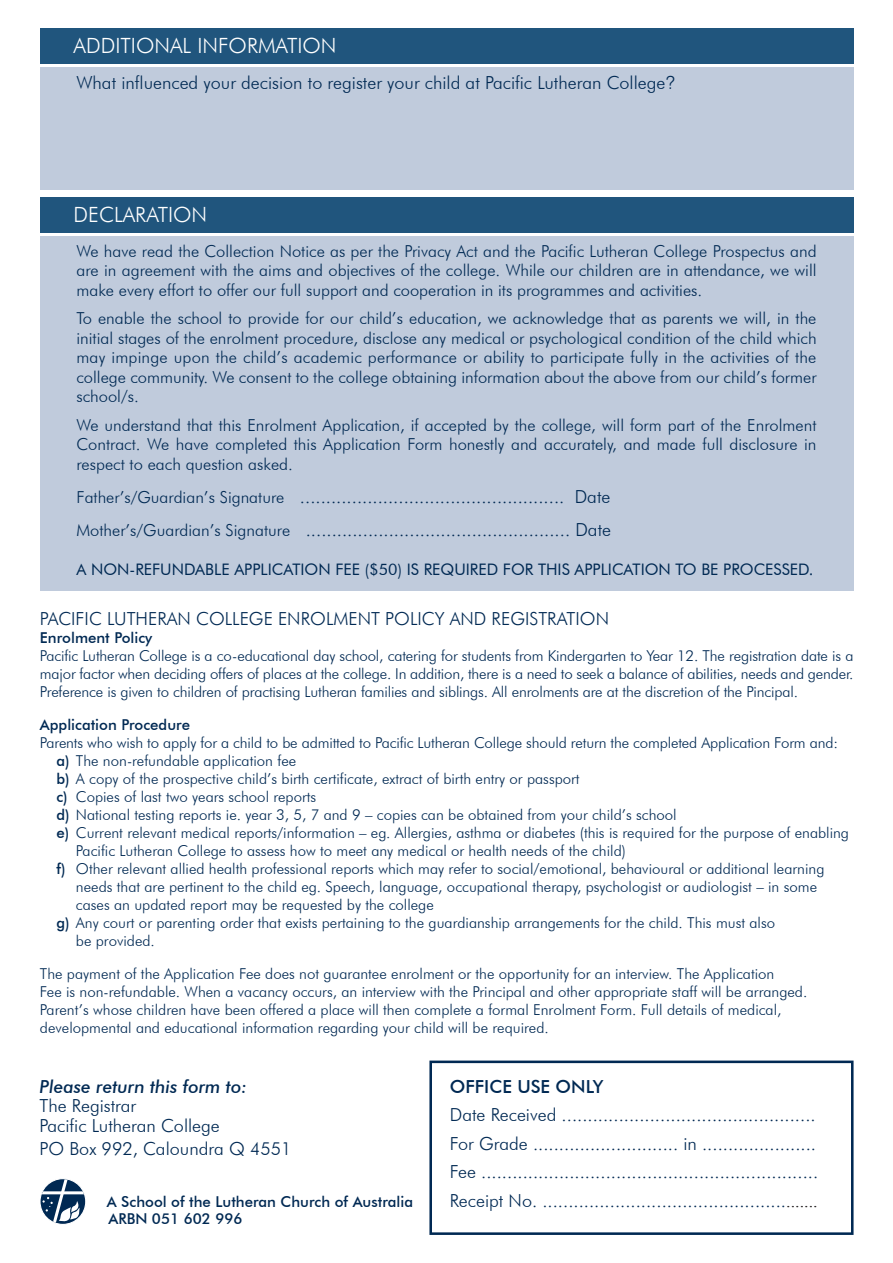
<style>
.page{position:relative;width:893px;height:1263px;background:#fff}
.page>*{position:absolute;margin:0;border:0;box-sizing:border-box;transform-origin:0 0}
.t1{font:300 21px "Futura BT";color:#fff}
.t2{font:300 18px/28.5px "Futura BT";color:#002953}
.t3{font:italic 500 18px/19.5px "Futura BT";color:#002953}
.t4{font:300 16.5px/19.5px "Futura BT";color:#002953;text-align:justify}
.t5{font:15.9px "Futura BT";color:#002953}
.t6{font:300 15px/18px "Futura BT";color:#002953}
.t7{font:500 15px "Futura BT";color:#002953}
.s1{font-family:"Swiss 721 BT"}
.s2{font-size:16.5px}
.s3{font-weight:500}
.s4{font-weight:300;font-style:normal}
.s5{font-family:"Times New Roman";font-weight:400;color:#231f20}
</style>
<div class="page">
<svg style="left:40px;top:1178px;width:46px;height:46px"></svg>
<hr style="left:41px;top:1191px;width:44px;height:3px;background:#fff">
<svg style="left:42px;top:1180px;width:39px;height:43px"></svg>
<div style="left:39px;top:1178px;width:47px;height:47px;border:1px solid #fff;border-radius:50%"></div>
<div style="left:40px;top:67px;width:813px;height:123px;background:#c0cbdc"></div>
<div style="left:40px;top:28px;width:813px;height:35px;background:#20557d"></div>
<div style="left:40px;top:236px;width:813px;height:355px;background:#c0cbdc"></div>
<div style="left:40px;top:197px;width:813px;height:35px;background:#20557d"></div>
<div style="left:429px;top:1060px;width:424px;height:175px;border:3px solid #002953"></div>
<p class="t1" style="left:74px;top:33px;width:264px">ADDITIONAL INFORMATION</p>
<p class="t2" style="left:76px;top:68px;width:600px">What influenced your decision to register your child at Pacific Lutheran College<span class="s1">?</span></p>
<p class="t1" style="left:74px;top:202px;width:135px">DECLARATION</p>
<p class="t4" style="left:76px;top:241px;width:742px">We have read the Collection Notice as per the Privacy Act and the Pacific Lutheran College Prospectus and are in agreement with the aims and objectives of the college. While our children are in attendance, we will make every effort to offer our full support and cooperation in its programmes and activities.</p>
<p class="t4" style="left:76px;top:308px;width:742px">To enable the school to provide for our child’s education, we acknowledge that as parents we will, in the initial stages of the enrolment procedure, disclose any medical or psychological condition of the child which may impinge upon the child’s academic performance or ability to participate fully in the activities of the college community. We consent to the college obtaining information about the above from our child’s former school/s.</p>
<p class="t4" style="left:76px;top:415px;width:742px">We understand that this Enrolment Application, if accepted by the college, will form part of the Enrolment Contract. We have completed this Application Form honestly and accurately, and made full disclosure in respect to each question asked.</p>
<p class="t2" style="left:76px;top:482px;width:535px"><span class="s2">Father’s/Guardian’s Signature</span> ................................................... Date</p>
<p class="t2" style="left:76px;top:515px;width:536px"><span class="s2">Mother’s/Guardian’s Signature</span> ................................................... Date</p>
<p class="t5" style="left:76px;top:559px;width:738px">A NON-REFUNDABLE APPLICATION FEE ($50) IS REQUIRED FOR THIS APPLICATION TO BE PROCESSED.</p>
<p class="t2" style="left:40px;top:604px;width:571px">PACIFIC LUTHERAN COLLEGE ENROLMENT POLICY AND REGISTRATION</p>
<p class="t7" style="left:40px;top:628px;width:114px">Enrolment Policy</p>
<p class="t6" style="left:40px;top:646px;width:815px;text-align:justify">Pacific Lutheran College is a co-educational day school, catering for students from Kindergarten to Year 12. The registration date is a major factor when deciding offers of places at the college. In addition, there is a need to seek a balance of abilities, needs and gender.<br>Preference is given to children of practising Lutheran families and siblings. All enrolments are at the discretion of the Pincipal.</p>
<p class="t7" style="left:40px;top:715px;width:152px">Application Procedure</p>
<p class="t6" style="left:56px;top:733px;width:783px;text-indent:-16px">Parents who wish to apply for a child to be admitted to Pacific Lutheran College should return the completed Application Form and: <span class="s3">a)</span> The non-refundable application fee</p>
<p class="t6" style="left:56px;top:769px;width:525px"><span class="s3">b)</span> A copy of the prospective child’s birth certificate, extract of birth entry or passport</p>
<p class="t6" style="left:56px;top:787px;width:261px"><span class="s3">c)</span> Copies of last two years school reports</p>
<p class="t6" style="left:56px;top:805px;width:622px"><span class="s3">d)</span> National testing reports ie. year 3, 5, 7 and 9 – copies can be obtained from your child’s school</p>
<p class="t6" style="left:76px;top:823px;width:775px;text-indent:-20px"><span class="s3">e)</span> Current relevant medical reports/information – eg. Allergies, asthma or diabetes (this is required for the purpose of enabling<br>Pacific Lutheran College to assess how to meet any medical or health needs of the child)</p>
<p class="t6" style="left:56px;top:859px;width:769px"><span class="s3">f)</span> Other relevant allied health professional reports which may refer to social/emotional, behavioural or additional learning</p>
<p class="t6" style="left:76px;top:877px;width:743px">needs that are pertinent to the child eg. Speech, language, occupational therapy, psychologist or audiologist – in some cases an updated report may be requested by the college</p>
<p class="t6" style="left:76px;top:913px;width:701px;text-indent:-20px"><span class="s3">g)</span> Any court or parenting order that exists pertaining to the guardianship arrangements for the child. This must also be provided.</p>
<p class="t6" style="left:40px;top:964px;width:736px">The payment of the Application Fee does not guarantee enrolment or the opportunity for an interview. The Application</p>
<p class="t6" style="left:40px;top:982px;width:769px">Fee is non-refundable. When a vacancy occurs, an interview with the Principal and other appropriate staff will be arranged.<br>Parent’s whose children have been offered a place will then complete a formal Enrolment Form. Full details of medical, developmental and educational information regarding your child will be required.</p>
<p class="t3" style="left:39px;top:1076px;width:209px">Please return this form to:<br><span class="s4">The Registrar</span></p>
<p class="t2" style="left:39px;top:1111px;width:182px">Pacific Lutheran College</p>
<p class="t2" style="left:39px;top:1134px;width:254px">PO Box 992, Caloundra Q 4551</p>
<p class="t7" style="left:107px;top:1193px;width:308px">A School of the Lutheran Church of Australia</p>
<p class="t7" style="left:108px;top:1209px;width:136px">ARBN 051 602 996</p>
<p class="t2" style="left:450px;top:1072px;width:367px"><span class="s3">OFFICE USE ONLY<br></span>Date Received .................................................</p>
<p class="t2" style="left:450px;top:1129px;width:368px">For Grade ............................ in ......................</p>
<p class="t2" style="left:450px;top:1157px;width:370px">Fee .................................................................</p>
<p class="t2" style="left:450px;top:1186px;width:369px">Receipt No. ...............................................<span class="s5">.......</span></p>
</div>
